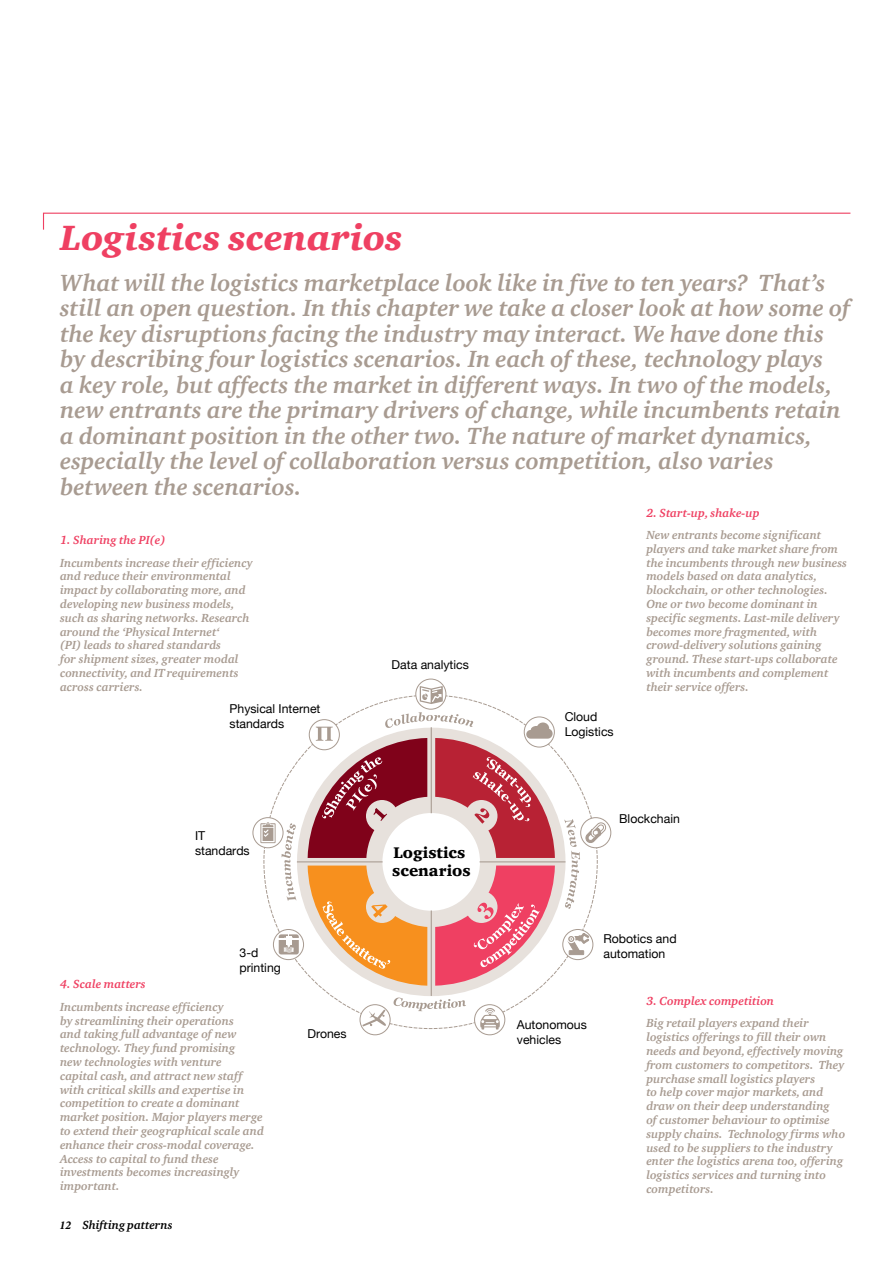
<style>
.page{position:relative;width:893px;height:1263px;background:#fff}
.page>*{position:absolute;margin:0;border:0;box-sizing:border-box;transform-origin:0 0}
.t1{font:italic 900 36px "Charter ITC Com";letter-spacing:.005em;color:#ef4062}
.t2{font:italic 700 24px/25.5px "Charter ITC Com";color:#a89b91}
.t3{font:900 15.75px/18.9px "Charter ITC Com";color:#000}
.t4{font:12.3px/14.7px "Helvetica Neue";color:#000}
.t5{font:italic 700 12px/13.8px "Charter ITC Com";color:#a89b91}
.t6{font:italic 700 12px "Charter ITC Com";color:#ef4062}
.t7{font:italic 700 12px "Charter ITC Com";letter-spacing:-.005em;color:#000}
.s1{font-family:"Minion Pro"}
</style>
<div class="page">
<svg style="left:42px;top:212px;width:809px;height:18px"></svg>
<svg style="left:360px;top:1005px;width:30px;height:30px"></svg>
<div style="left:360px;top:1004px;width:31px;height:31px;border:1px solid #a89b91;border-radius:50%"></div>
<svg style="left:475px;top:1005px;width:30px;height:30px"></svg>
<div style="left:474px;top:1004px;width:31px;height:31px;border:1px solid #a89b91;border-radius:50%"></div>
<div style="left:580px;top:817px;width:31px;height:31px;border:1px solid #a89b91;border-radius:50%"></div>
<div style="left:415px;top:679px;width:31px;height:31px;border:1px solid #a89b91;border-radius:50%"></div>
<div style="left:253px;top:817px;width:30px;height:31px;border:1px solid #a89b91;border-radius:50%"></div>
<svg style="left:260px;top:686px;width:347px;height:343px"></svg>
<h1 class="t1" style="left:60px;top:215px;width:344px">Logistics scenarios</h1>
<p class="t2" style="left:60px;top:269px;width:791px">What will the logistics marketplace look like in five to ten years? That’s still an open question. In this chapter we take a closer look at how some of the key disruptions facing the industry may interact. We have done this by describing four logistics scenarios. In each of these, technology plays<br>a key role, but affects the market in different ways. In two of the models, new entrants are the primary drivers of change, while incumbents retain a dominant position in the other two. The nature of market dynamics, especially the level of collaboration versus competition, also varies between the scenarios.</p>
<p class="t6" style="left:60px;top:533px;width:107px">1. Sharing the PI(e)</p>
<p class="t5" style="left:60px;top:555px;width:194px">Incumbents increase their efficiency and reduce their environmental impact by collaborating more, and developing new business models, such as sharing networks. Research around the ‘Physical Internet‘<br>(PI) leads to shared standards<br>for shipment sizes, greater modal connectivity, and IT requirements across carriers.</p>
<p class="t4" style="left:230px;top:702px;width:92px">Physical Internet standards</p>
<p class="t4" style="left:195px;top:829px;width:56px">IT standards</p>
<p class="t4" style="left:240px;top:946px;width:43px">3-d printing</p>
<p class="t4" style="left:392px;top:658px;width:79px">Data analytics</p>
<h3 class="t3" style="left:392px;top:842px;width:80px">Logistics scenarios</h3>
<p class="t4" style="left:565px;top:710px;width:51px">Cloud<br>Logistics</p>
<p class="t6" style="left:646px;top:505px;width:115px">2. Start-up, shake-up</p>
<p class="t5" style="left:646px;top:528px;width:202px">New entrants become significant players and take market share from the incumbents through new business models based on data analytics, blockchain, or other technologies.<br>One or two become dominant in specific segments. Last-mile delivery becomes more fragmented, with crowd-delivery solutions gaining ground. These start-ups collaborate with incumbents and complement their service offers.</p>
<p class="t4" style="left:619px;top:811px;width:62px">Blockchain</p>
<p class="t4" style="left:603px;top:932px;width:75px">Robotics and automation</p>
<p class="t6" style="left:60px;top:977px;width:87px">4. Scale matters</p>
<p class="t5" style="left:60px;top:1000px;width:205px">Incumbents increase efficiency<br>by streamlining their operations<br>and taking full advantage of new technology. They fund promising<br>new technologies with venture<br>capital cash, and attract new staff with critical skills and expertise in competition to create a dominant market position. Major players merge to extend their geographical scale and enhance their cross-modal coverage.<br>Access to capital to fund these investments becomes increasingly important.</p>
<p class="t7" style="left:60px;top:1218px;width:115px"><span class="s1">12</span> Shifting patterns</p>
<p class="t4" style="left:307px;top:1026px;width:41px">Drones</p>
<p class="t4" style="left:517px;top:1018px;width:72px">Autonomous vehicles</p>
<p class="t6" style="left:646px;top:993px;width:129px">3. Complex competition</p>
<p class="t5" style="left:646px;top:1016px;width:200px">Big retail players expand their logistics offerings to fill their own needs and beyond, effectively moving from customers to competitors. They purchase small logistics players<br>to help cover major markets, and draw on their deep understanding<br>of customer behaviour to optimise supply chains. Technology firms who used to be suppliers to the industry enter the logistics arena too, offering logistics services and turning into competitors.</p>
</div>
